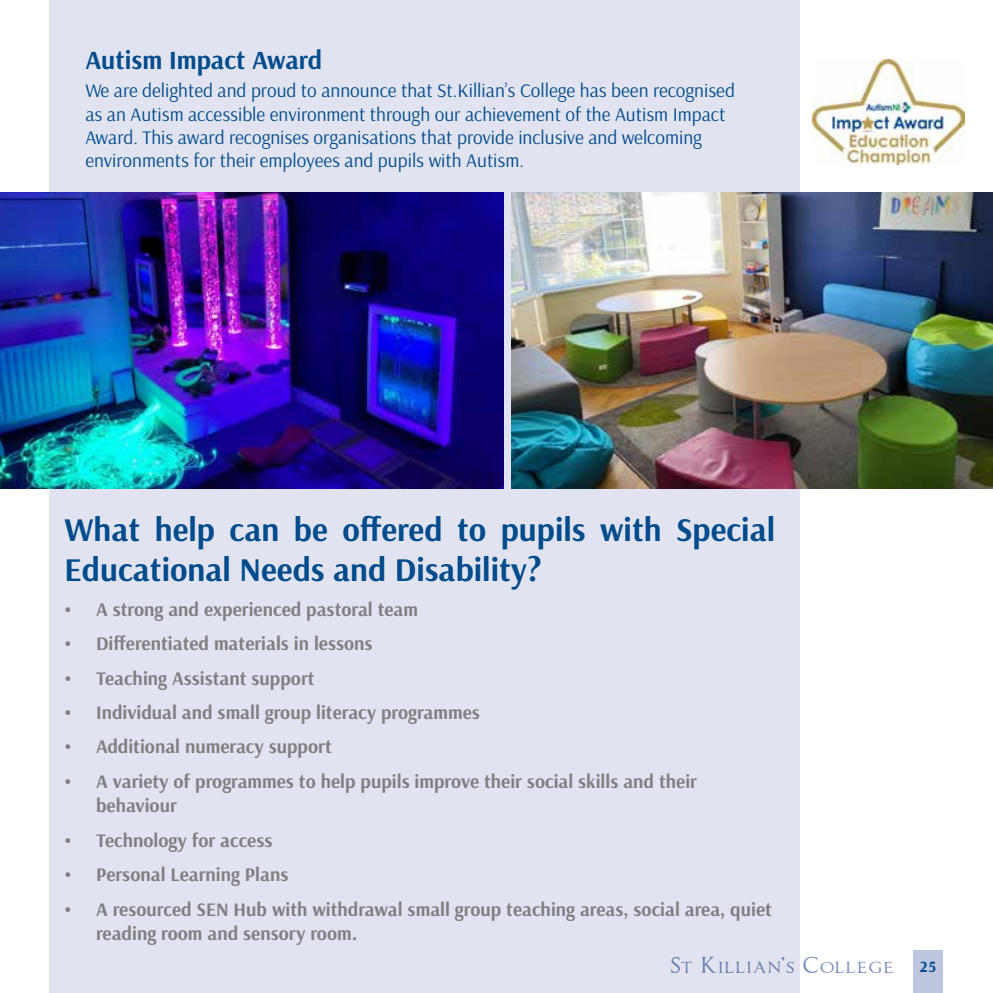
<style>
.page{position:relative;width:993px;height:993px;background:#fff}
.page>*{position:absolute;margin:0;border:0;box-sizing:border-box;transform-origin:0 0}
.t1{font:700 33.25px/39.9px "Arsenal";color:#004b8d}
.t2{font:700 26.25px "Arsenal";color:#004b8d}
.t3{font:700 19.25px/24.5px "Arsenal";color:#807f83}
.t4{font:19.25px/23.1px "Arsenal";color:#004b8d}
.t5{font:19.25px "Imperator Small Caps";letter-spacing:.1em;color:#758cbb}
.t6{font:700 15.75px "Arsenal";color:#004b8d}
</style>
<div class="page">
<div style="left:913px;top:949px;width:30px;height:43px;background:#bdc6df"></div>
<div style="left:49px;top:0;width:750px;height:992px;background:#e1e4f0"></div>
<img style="left:511px;top:192px;width:481px;height:296px">
<img style="left:0;top:192px;width:503px;height:296px">
<img style="left:812px;top:60px;width:152px;height:105px">
<h2 class="t2" style="left:85px;top:44px;width:238px">Autism Impact Award</h2>
<p class="t4" style="left:85px;top:79px;width:651px">We are delighted and proud to announce that St.Killian’s College has been recognised as an Autism accessible environment through our achievement of the Autism Impact Award. This award recognises organisations that provide inclusive and welcoming environments for their employees and pupils with Autism.</p>
<h1 class="t1" style="left:64px;top:511px;width:712px">What help can be offered to pupils with Special<br>Educational Needs and Disability?</h1>
<p class="t3" style="left:64px;top:597px;width:355px">• A strong and experienced pastoral team</p>
<p class="t3" style="left:64px;top:631px;width:309px">• Differentiated materials in lessons</p>
<p class="t3" style="left:64px;top:666px;width:251px">• Teaching Assistant support</p>
<p class="t3" style="left:64px;top:700px;width:416px">• Individual and small group literacy programmes</p>
<p class="t3" style="left:64px;top:735px;width:269px">• Additional numeracy support</p>
<p class="t3" style="left:96px;top:769px;width:602px;text-indent:-31px">• A variety of programmes to help pupils improve their social skills and their behaviour</p>
<p class="t3" style="left:64px;top:828px;width:209px">• Technology for access</p>
<p class="t3" style="left:64px;top:862px;width:225px">• Personal Learning Plans</p>
<p class="t3" style="left:96px;top:897px;width:677px;text-indent:-31px">• A resourced SEN Hub with withdrawal small group teaching areas, social area, quiet reading room and sensory room.</p>
<p class="t5" style="left:670px;top:956px;width:224px">St Killian’s College</p>
<p class="t6" style="left:919px;top:956px;width:18px">25</p>
</div>
